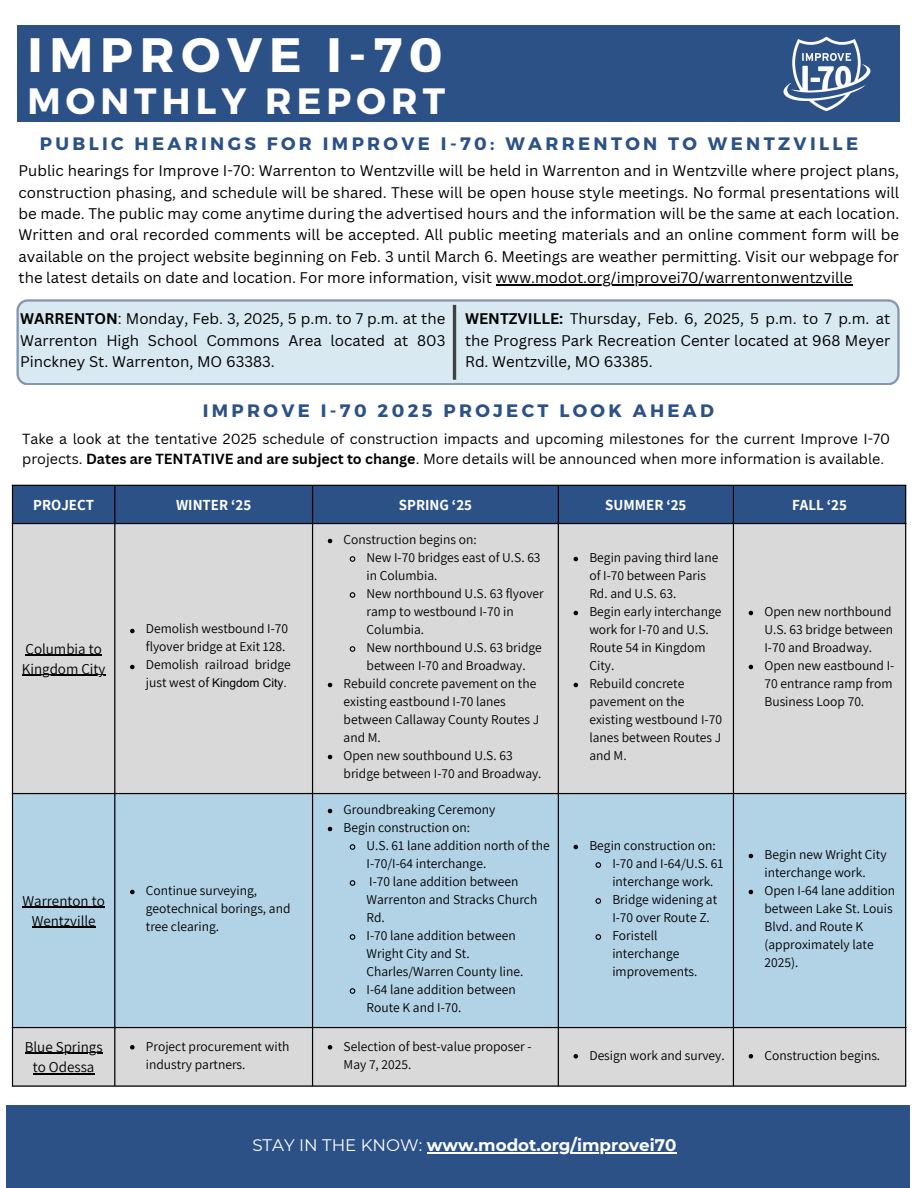
<style>
.page{position:relative;width:918px;height:1188px;background:#fff}
.page>*{position:absolute;margin:0;border:0;box-sizing:border-box;transform-origin:0 0}
.t1{font:700 48.3px "Montserrat";letter-spacing:.14em;color:#fff}
.t2{font:700 36.6px "Montserrat";letter-spacing:.14em;color:#fff}
.t3{font:700 18px "Montserrat";letter-spacing:.185em;color:#2c5186}
.t4{font:700 16.65px "Montserrat";color:#fff}
.t5{font:15px/21.3px "Canva Sans";color:#000;text-align:justify}
.t6{font:15px/20.2px "Assistant";color:#000;text-align:center}
.t7{font:700 15px "Assistant";color:#fff}
.t8{font:14.25px/20.2px "Canva Sans";color:#000}
.t9{font:13.5px/18px "Assistant";color:#000}
.t10{font:12px "Arial";color:#000}
.s1{font-weight:700}
.s2{font-family:"Assistant";font-size:13.5px}
.s3{font-weight:400}
</style>
<div class="page">
<div style="left:17px;top:25px;width:883px;height:97px;background:#2c5186"></div>
<img style="left:783px;top:36px;width:88px;height:76px">
<div style="left:7px;top:1105px;width:903px;height:82px;background:#2c5186"></div>
<div style="left:17px;top:299px;width:883px;height:86px;background:#d9e9f2"></div>
<div style="left:13px;top:486px;width:892px;height:37px;background:#2c5186"></div>
<div style="left:13px;top:524px;width:892px;height:561px;background:#d9d9d9"></div>
<div style="left:13px;top:794px;width:892px;height:233px;background:#b2d3e6"></div>
<hr style="left:26px;top:655px;width:76px;height:1px;background:#000">
<hr style="left:22px;top:675px;width:83px;height:1px;background:#000">
<svg style="left:130px;top:629px;width:5px;height:4px"></svg>
<svg style="left:130px;top:665px;width:5px;height:4px"></svg>
<svg style="left:328px;top:539px;width:4px;height:4px"></svg>
<svg style="left:349px;top:555px;width:7px;height:8px"></svg>
<svg style="left:349px;top:591px;width:7px;height:8px"></svg>
<svg style="left:349px;top:645px;width:7px;height:8px"></svg>
<svg style="left:328px;top:683px;width:4px;height:4px"></svg>
<svg style="left:328px;top:755px;width:4px;height:4px"></svg>
<svg style="left:574px;top:557px;width:4px;height:4px"></svg>
<svg style="left:574px;top:611px;width:4px;height:4px"></svg>
<svg style="left:574px;top:683px;width:4px;height:4px"></svg>
<svg style="left:749px;top:611px;width:4px;height:4px"></svg>
<svg style="left:749px;top:665px;width:4px;height:4px"></svg>
<hr style="left:23px;top:907px;width:82px;height:1px;background:#000">
<hr style="left:32px;top:927px;width:64px;height:1px;background:#000">
<svg style="left:130px;top:890px;width:5px;height:4px"></svg>
<svg style="left:328px;top:809px;width:4px;height:4px"></svg>
<svg style="left:328px;top:827px;width:4px;height:4px"></svg>
<svg style="left:349px;top:843px;width:7px;height:8px"></svg>
<svg style="left:349px;top:879px;width:7px;height:8px"></svg>
<svg style="left:349px;top:933px;width:7px;height:8px"></svg>
<svg style="left:349px;top:987px;width:7px;height:8px"></svg>
<svg style="left:574px;top:845px;width:4px;height:4px"></svg>
<svg style="left:595px;top:861px;width:7px;height:8px"></svg>
<svg style="left:595px;top:897px;width:7px;height:8px"></svg>
<svg style="left:595px;top:933px;width:7px;height:8px"></svg>
<svg style="left:749px;top:854px;width:4px;height:4px"></svg>
<svg style="left:749px;top:890px;width:4px;height:4px"></svg>
<hr style="left:25px;top:1053px;width:78px;height:1px;background:#000">
<hr style="left:33px;top:1073px;width:61px;height:1px;background:#000">
<svg style="left:130px;top:1045px;width:5px;height:5px"></svg>
<svg style="left:328px;top:1045px;width:4px;height:5px"></svg>
<svg style="left:574px;top:1054px;width:4px;height:5px"></svg>
<svg style="left:749px;top:1054px;width:4px;height:5px"></svg>
<hr style="left:12px;top:486px;width:1px;height:599px;background:#000">
<hr style="left:114px;top:486px;width:1px;height:599px;background:#000">
<hr style="left:312px;top:486px;width:1px;height:599px;background:#000">
<hr style="left:558px;top:486px;width:1px;height:599px;background:#000">
<hr style="left:733px;top:486px;width:1px;height:599px;background:#000">
<hr style="left:905px;top:486px;width:1px;height:599px;background:#000">
<hr style="left:12px;top:485px;width:894px;height:1px;background:#000">
<hr style="left:12px;top:523px;width:894px;height:1px;background:#000">
<hr style="left:12px;top:793px;width:894px;height:1px;background:#000">
<hr style="left:12px;top:1027px;width:894px;height:1px;background:#000">
<hr style="left:12px;top:1085px;width:894px;height:2px;background:#000">
<hr style="left:427px;top:1152px;width:249px;height:2px;background:#fff">
<hr style="left:496px;top:284px;width:357px;height:1px;background:#000">
<hr style="left:453px;top:305px;width:3px;height:75px;background:#404040">
<p class="t1" style="left:27px;top:23px;width:417px">IMPROVE I-70</p>
<p class="t2" style="left:27px;top:77px;width:419px">MONTHLY REPORT</p>
<p class="t3" style="left:40px;top:132px;width:820px">PUBLIC HEARINGS FOR IMPROVE I-70: WARRENTON TO WENTZVILLE</p>
<p class="t5" style="left:19px;top:160px;width:882px">Public hearings for Improve I-70: Warrenton to Wentzville will be held in Warrenton and in Wentzville where project plans, construction phasing, and schedule will be shared. These will be open house style meetings. No formal presentations will be made. The public may come anytime during the advertised hours and the information will be the same at each location.<br>Written and oral recorded comments will be accepted. All public meeting materials and an online comment form will be available on the project website beginning on Feb. 3 until March 6. Meetings are weather permitting. Visit our webpage for the latest details on date and location. For more information, visit www.modot.org/improvei70/warrentonwentzville</p>
<p class="t5" style="left:20px;top:308px;width:427px"><span class="s1">WARRENTON</span>: Monday, Feb. 3, 2025, 5 p.m. to 7 p.m. at the Warrenton High School Commons Area located at 803<br>Pinckney St. Warrenton, MO 63383.</p>
<h4 class="t5" style="left:465px;top:308px;width:427px"><span class="s1">WENTZVILLE:</span> Thursday, Feb. 6, 2025, 5 p.m. to 7 p.m. at the Progress Park Recreation Center located at 968 Meyer Rd. Wentzville, MO 63385.</h4>
<p class="t3" style="left:203px;top:399px;width:513px">IMPROVE I-70 2025 PROJECT LOOK AHEAD</p>
<p class="t8" style="left:22px;top:428px;width:870px">Take a look at the tentative 2025 schedule of construction impacts and upcoming milestones for the current Improve I-70 projects. <span class="s1">Dates are TENTATIVE and are subject to change</span>. More details will be announced when more information is available.</p>
<h3 class="t7" style="left:33px;top:494px;width:62px">PROJECT</h3>
<h1 class="t7" style="left:176px;top:494px;width:77px">WINTER ‘25</h1>
<h2 class="t7" style="left:399px;top:494px;width:75px">SPRING ‘25</h2>
<p class="t7" style="left:605px;top:494px;width:83px">SUMMER ‘25</p>
<p class="t7" style="left:792px;top:494px;width:56px">FALL ‘25</p>
<p class="t6" style="left:26px;top:638px;width:78px">Columbia to</p>
<p class="t6" style="left:22px;top:658px;width:85px">Kingdom City</p>
<p class="t9" style="left:146px;top:619px;width:147px">Demolish westbound I-70 flyover bridge at Exit 128.<br>Demolish railroad bridge</p>
<p class="t10" style="left:146px;top:674px;width:142px"><span class="s2">just west of</span> Kingdom City.</p>
<p class="t6" style="left:23px;top:890px;width:84px">Warrenton to<br>Wentzville</p>
<p class="t9" style="left:146px;top:881px;width:146px">Continue surveying, geotechnical borings, and tree clearing.</p>
<p class="t9" style="left:344px;top:530px;width:135px">Construction begins on:</p>
<p class="t9" style="left:367px;top:548px;width:176px">New I-70 bridges east of U.S. 63 in Columbia.</p>
<p class="t9" style="left:367px;top:584px;width:179px">New northbound U.S. 63 flyover ramp to westbound I-70 in<br>Columbia.</p>
<p class="t9" style="left:367px;top:638px;width:177px">New northbound U.S. 63 bridge between I-70 and Broadway.</p>
<p class="t9" style="left:344px;top:674px;width:197px">Rebuild concrete pavement on the existing eastbound I-70 lanes between Callaway County Routes J and M.</p>
<p class="t9" style="left:344px;top:746px;width:199px">Open new southbound U.S. 63 bridge between I-70 and Broadway.</p>
<p class="t9" style="left:344px;top:800px;width:153px">Groundbreaking Ceremony</p>
<p class="t9" style="left:344px;top:818px;width:128px">Begin construction on:</p>
<p class="t9" style="left:367px;top:836px;width:185px">U.S. 61 lane addition north of the<br>I-70/I-64 interchange.</p>
<p class="t9" style="left:367px;top:872px;width:172px">I-70 lane addition between<br>Warrenton and Stracks Church<br>Rd.</p>
<p class="t9" style="left:367px;top:926px;width:158px">I-70 lane addition between<br>Wright City and St.<br>Charles/Warren County line.</p>
<p class="t9" style="left:367px;top:980px;width:151px">I-64 lane addition between<br>Route K and I-70.</p>
<p class="t9" style="left:589px;top:548px;width:130px">Begin paving third lane of I-70 between Paris<br>Rd. and U.S. 63.</p>
<p class="t9" style="left:589px;top:602px;width:134px">Begin early interchange work for I-70 and U.S.<br>Route 54 in Kingdom<br>City.</p>
<p class="t9" style="left:589px;top:674px;width:134px">Rebuild concrete pavement on the existing westbound I-70 lanes between Routes J and M.</p>
<p class="t9" style="left:589px;top:836px;width:128px">Begin construction on:</p>
<p class="t9" style="left:612px;top:854px;width:113px">I-70 and I-64/U.S. 61 interchange work.</p>
<p class="t9" style="left:612px;top:890px;width:106px">Bridge widening at<br>I-70 over Route Z.</p>
<p class="t9" style="left:612px;top:926px;width:87px">Foristell interchange improvements.</p>
<p class="t9" style="left:764px;top:602px;width:130px;text-align:justify">Open new northbound U.S. 63 bridge between I-70 and Broadway.</p>
<p class="t9" style="left:764px;top:656px;width:131px">Open new eastbound I-<br>70 entrance ramp from<br>Business Loop 70.</p>
<p class="t9" style="left:764px;top:845px;width:124px">Begin new Wright City interchange work.</p>
<p class="t9" style="left:764px;top:881px;width:132px">Open I-64 lane addition between Lake St. Louis<br>Blvd. and Route K (approximately late<br>2025).</p>
<p class="t6" style="left:25px;top:1036px;width:79px">Blue Springs to Odessa</p>
<p class="t9" style="left:146px;top:1037px;width:145px">Project procurement with industry partners.</p>
<p class="t9" style="left:344px;top:1037px;width:189px">Selection of best-value proposer -<br>May 7, 2025.</p>
<p class="t9" style="left:589px;top:1046px;width:137px">Design work and survey.</p>
<p class="t9" style="left:764px;top:1046px;width:117px">Construction begins.</p>
<p class="t4" style="left:252px;top:1135px;width:426px"><span class="s3">STAY IN THE KNOW:</span> www.modot.org/improvei70</p>
</div>
